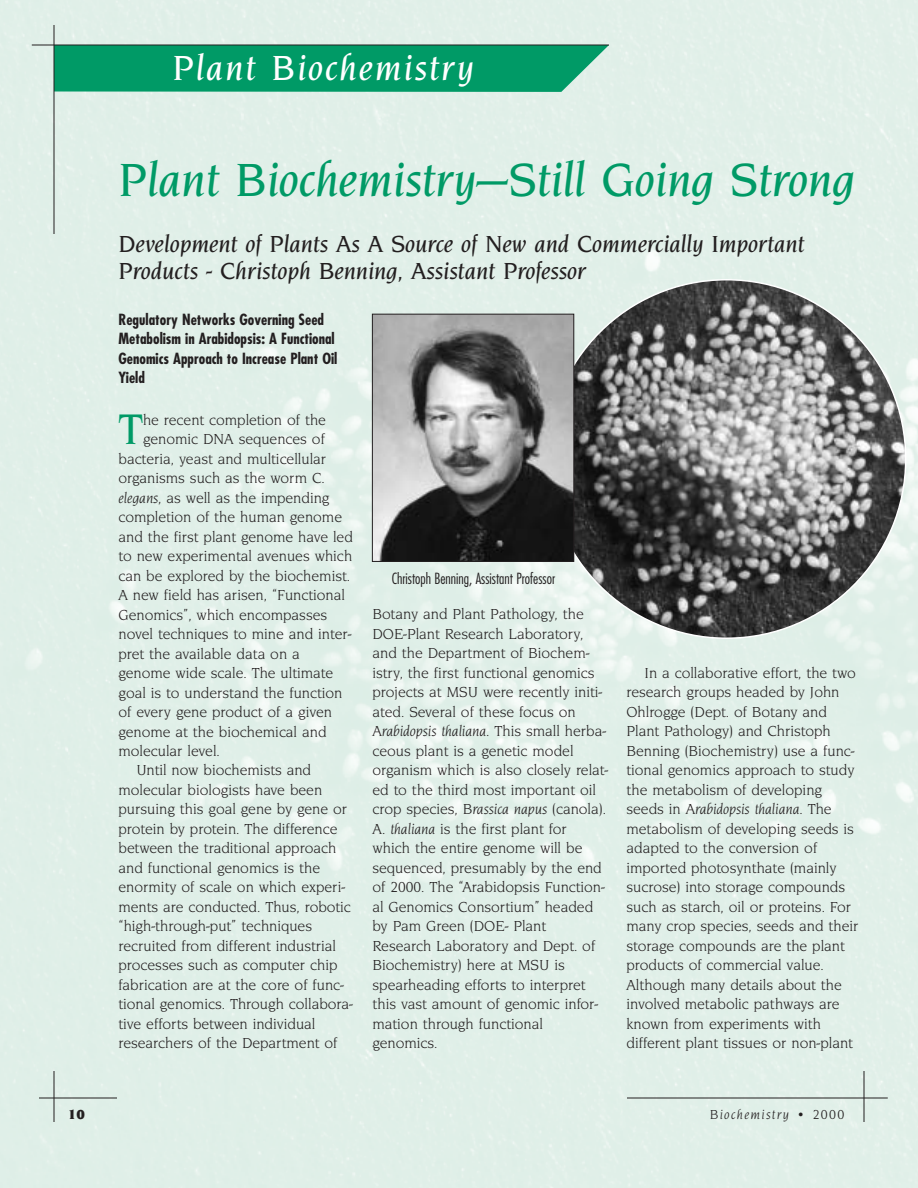
<style>
.page{position:relative;width:918px;height:1188px;background:#e0efe8}
.page>*{position:absolute;margin:0;border:0;box-sizing:border-box;transform-origin:0 0}
.t1{font:italic 500 48px "Novarese Itc T";color:#009a66}
.t2{font:500 44.25px "Novarese Itc T";color:#009a66}
.t3{font:italic 500 36px "Novarese Itc T";letter-spacing:.055em;color:#fff}
.t4{font:italic 500 24px/27px "Novarese Itc T";color:#231f20}
.t5{font:15px/19.5px "Novarese Itc T";color:#231f20}
.t6{font:700 condensed 15px/19.5px "Futura";color:#231f20}
.t7{font:300 condensed 15px "Futura";color:#231f20}
.t8{font:italic 13.5px "Novarese Itc T";letter-spacing:.1em;color:#231f20}
.t9{font:900 13.5px "Novarese Itc T";color:#231f20}
.s1{font-style:italic}
</style>
<div class="page">
<div style="left:55px;top:46px;width:554px;height:46px;background:#009a66"></div>
<hr style="left:54px;top:25px;width:1px;height:209px;background:#231f20">
<hr style="left:32px;top:45px;width:577px;height:1px;background:#231f20">
<hr style="left:627px;top:1098px;width:261px;height:1px;background:#231f20">
<hr style="left:864px;top:1071px;width:1px;height:51px;background:#231f20">
<hr style="left:54px;top:1071px;width:1px;height:51px;background:#231f20">
<hr style="left:39px;top:1098px;width:78px;height:1px;background:#231f20">
<svg style="left:546px;top:279px;width:360px;height:360px;background:#838685"></svg>
<img style="left:374px;top:316px;width:198px;height:244px">
<div style="left:372px;top:314px;width:202px;height:248px;border:1px solid #231f20"></div>
<h3 class="t3" style="left:172px;top:52px;width:303px">Plant Biochemistry</h3>
<h1 class="t1" style="left:118px;top:159px;width:738px">Plant Biochemistry—Still Going Strong</h1>
<h3 class="t4" style="left:118px;top:231px;width:688px">Development of Plants As A Source of New and Commercially Important<br>Products - Christoph Benning, Assistant Professor</h3>
<p class="t6" style="left:118px;top:311px;width:220px">Regulatory Networks Governing Seed<br>Metabolism in Arabidopsis: A Functional<br>Genomics Approach to Increase Plant Oil<br>Yield</p>
<h2 class="t2" style="left:118px;top:412px;width:26px">T</h2>
<p class="t5" style="left:143px;top:411px;width:184px">he recent completion of the</p>
<p class="t5" style="left:143px;top:430px;width:183px">genomic DNA sequences of</p>
<p class="t5" style="left:118px;top:450px;width:209px">bacteria, yeast and multicellular</p>
<p class="t5" style="left:118px;top:469px;width:208px">organisms such as the worm <span class="s1">C.</span></p>
<p class="t5" style="left:118px;top:489px;width:213px"><span class="s1">elegans</span>, as well as the impending</p>
<p class="t5" style="left:118px;top:508px;width:225px">completion of the human genome</p>
<p class="t5" style="left:118px;top:528px;width:236px">and the first plant genome have led</p>
<p class="t5" style="left:118px;top:547px;width:235px">to new experimental avenues which</p>
<p class="t5" style="left:118px;top:567px;width:233px">can be explored by the biochemist.</p>
<p class="t5" style="left:118px;top:586px;width:228px">A new field has arisen, “Functional</p>
<p class="t5" style="left:118px;top:606px;width:210px">Genomics”, which encompasses</p>
<p class="t5" style="left:118px;top:625px;width:235px">novel techniques to mine and inter-</p>
<p class="t5" style="left:118px;top:645px;width:183px">pret the available data on a</p>
<p class="t5" style="left:118px;top:664px;width:216px">genome wide scale. The ultimate</p>
<p class="t5" style="left:118px;top:684px;width:225px">goal is to understand the function</p>
<p class="t5" style="left:118px;top:703px;width:215px">of every gene product of a given</p>
<p class="t5" style="left:118px;top:723px;width:210px">genome at the biochemical and</p>
<p class="t5" style="left:118px;top:742px;width:103px">molecular level.</p>
<p class="t5" style="left:136px;top:762px;width:176px">Until now biochemists and</p>
<p class="t5" style="left:118px;top:781px;width:205px">molecular biologists have been</p>
<p class="t5" style="left:118px;top:801px;width:230px">pursuing this goal gene by gene or</p>
<p class="t5" style="left:118px;top:820px;width:220px">protein by protein. The difference</p>
<p class="t5" style="left:118px;top:840px;width:219px">between the traditional approach</p>
<p class="t5" style="left:118px;top:859px;width:203px">and functional genomics is the</p>
<p class="t5" style="left:118px;top:879px;width:228px">enormity of scale on which experi-</p>
<p class="t5" style="left:118px;top:898px;width:234px">ments are conducted. Thus, robotic</p>
<p class="t5" style="left:118px;top:918px;width:195px">“high-through-put” techniques</p>
<p class="t5" style="left:118px;top:937px;width:219px">recruited from different industrial</p>
<p class="t5" style="left:118px;top:957px;width:221px">processes such as computer chip</p>
<p class="t5" style="left:118px;top:976px;width:227px">fabrication are at the core of func-</p>
<p class="t5" style="left:118px;top:996px;width:236px">tional genomics. Through collabora-</p>
<p class="t5" style="left:118px;top:1015px;width:199px">tive efforts between individual</p>
<p class="t5" style="left:118px;top:1035px;width:221px">researchers of the Department of</p>
<p class="t7" style="left:392px;top:572px;width:165px">Christoph Benning, Assistant Professor</p>
<p class="t5" style="left:372px;top:606px;width:237px">Botany and Plant Pathology, the<br>DOE-Plant Research Laboratory, and the Department of Biochem&shy;istry, the first functional genomics projects at MSU were recently initi&shy;ated. Several of these focus on<br><span class="s1">Arabidopsis thaliana</span>. This small herba&shy;ceous plant is a genetic model organism which is also closely relat&shy;ed to the third most important oil crop species, <span class="s1">Brassica napus</span> (canola).<br><span class="s1">A. thaliana</span> is the first plant for<br>which the entire genome will be sequenced, presumably by the end of 2000. The “Arabidopsis Function&shy;al Genomics Consortium” headed by Pam Green (DOE- Plant<br>Research Laboratory and Dept. of<br>Biochemistry) here at MSU is spearheading efforts to interpret this vast amount of genomic infor&shy;mation through functional genomics.</p>
<p class="t5" style="left:626px;top:664px;width:234px;text-indent:18px">In a collaborative effort, the two research groups headed by John<br>Ohlrogge (Dept. of Botany and<br>Plant Pathology) and Christoph<br>Benning (Biochemistry) use a func&shy;tional genomics approach to study the metabolism of developing seeds in <span class="s1">Arabidopsis thaliana</span>. The metabolism of developing seeds is adapted to the conversion of imported photosynthate (mainly sucrose) into storage compounds such as starch, oil or proteins. For many crop species, seeds and their storage compounds are the plant products of commercial value.<br>Although many details about the involved metabolic pathways are known from experiments with different plant tissues or non-plant</p>
<p class="t9" style="left:68px;top:1108px;width:19px">10</p>
<p class="t8" style="left:710px;top:1109px;width:136px">Biochemistry • 2000</p>
</div>
